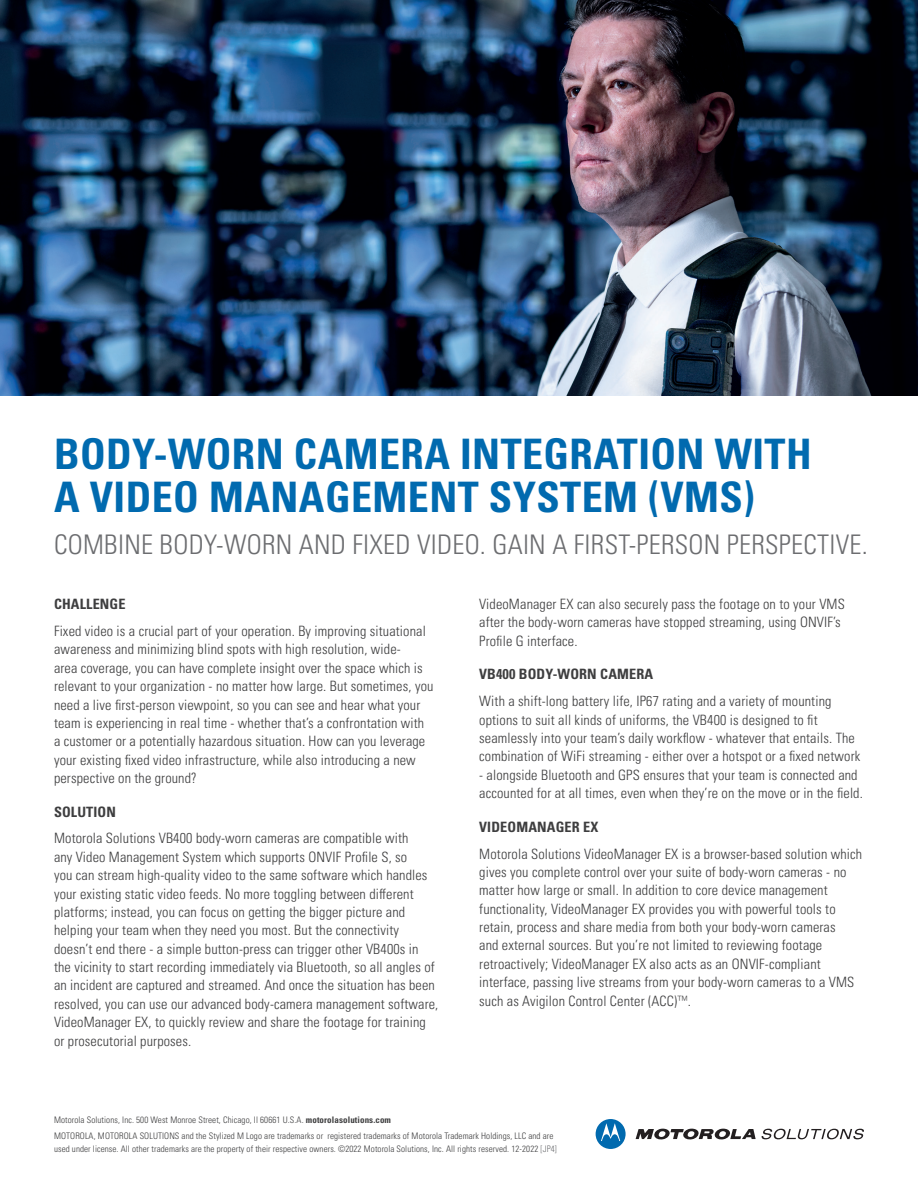
<style>
.page{position:relative;width:918px;height:1188px;background:#fff}
.page>*{position:absolute;margin:0;border:0;box-sizing:border-box;transform-origin:0 0}
.t1{font:700 condensed 42px/43.5px "Univers LT Pro";letter-spacing:.01em;color:#016aaf}
.t2{font:300 condensed 27px "Univers LT Pro";letter-spacing:.01em;color:#6c6d70}
.t3{font:300 condensed 14.25px/18.3px "Univers LT Pro";letter-spacing:.01em;color:#3e3e3f}
.t4{font:700 condensed 14.25px "Univers LT Pro";letter-spacing:.01em;color:#3e3e3f}
.t5{font:300 condensed 9px/16.8px "Univers LT Pro";letter-spacing:.01em;color:#3e3e3f}
.s1{font-weight:700}
.s2{color:#6c6d70}
</style>
<div class="page">
<img style="left:0;top:0;width:918px;height:396px">
<svg style="left:636px;top:1129px;width:120px;height:11px"></svg>
<svg style="left:596px;top:1119px;width:30px;height:30px"></svg>
<svg style="left:762px;top:1129px;width:102px;height:10px"></svg>
<h1 class="t1" style="left:54px;top:432px;width:759px">BODY-WORN CAMERA INTEGRATION WITH<br>A VIDEO MANAGEMENT SYSTEM (VMS)</h1>
<h2 class="t2" style="left:54px;top:526px;width:815px">COMBINE BODY-WORN AND FIXED VIDEO. GAIN A FIRST-PERSON PERSPECTIVE.</h2>
<p class="t4" style="left:54px;top:595px;width:73px">CHALLENGE</p>
<p class="t3" style="left:54px;top:621px;width:381px">Fixed video is a crucial part of your operation. By improving situational awareness and minimizing blind spots with high resolution, wide-<br>area coverage, you can have complete insight over the space which is relevant to your organization - no matter how large. But sometimes, you need a live first-person viewpoint, so you can see and hear what your team is experiencing in real time - whether that’s a confrontation with a customer or a potentially hazardous situation. How can you leverage your existing fixed video infrastructure, while also introducing a new perspective on the ground?</p>
<p class="t4" style="left:54px;top:803px;width:63px">SOLUTION</p>
<p class="t3" style="left:54px;top:829px;width:386px">Motorola Solutions VB400 body-worn cameras are compatible with<br>any Video Management System which supports ONVIF Profile S, so<br>you can stream high-quality video to the same software which handles your existing static video feeds. No more toggling between different platforms; instead, you can focus on getting the bigger picture and helping your team when they need you most. But the connectivity doesn’t end there - a simple button-press can trigger other VB400s in the vicinity to start recording immediately via Bluetooth, so all angles of an incident are captured and streamed. And once the situation has been resolved, you can use our advanced body-camera management software, VideoManager EX, to quickly review and share the footage for training or prosecutorial purposes.</p>
<p class="t3" style="left:479px;top:594px;width:367px">VideoManager EX can also securely pass the footage on to your VMS after the body-worn cameras have stopped streaming, using ONVIF’s<br>Profile G interface.</p>
<p class="t4" style="left:479px;top:666px;width:175px">VB400 BODY-WORN CAMERA</p>
<p class="t3" style="left:479px;top:691px;width:383px">With a shift-long battery life, IP67 rating and a variety of mounting options to suit all kinds of uniforms, the VB400 is designed to fit seamlessly into your team’s daily workflow - whatever that entails. The combination of WiFi streaming - either over a hotspot or a fixed network</p>
<p class="t3" style="left:479px;top:765px;width:385px">- alongside Bluetooth and GPS ensures that your team is connected and accounted for at all times, even when they’re on the move or in the field.</p>
<p class="t4" style="left:479px;top:818px;width:121px">VIDEOMANAGER EX</p>
<p class="t3" style="left:479px;top:844px;width:385px">Motorola Solutions VideoManager EX is a browser-based solution which gives you complete control over your suite of body-worn cameras - no matter how large or small. In addition to core device management functionality, VideoManager EX provides you with powerful tools to retain, process and share media from both your body-worn cameras<br>and external sources. But you’re not limited to reviewing footage retroactively; VideoManager EX also acts as an ONVIF-compliant interface, passing live streams from your body-worn cameras to a VMS such as Avigilon Control Center (ACC)™.</p>
<p class="t5" style="left:54px;top:1110px;width:501px">Motorola Solutions, Inc. 500 West Monroe Street, Chicago, Il 60661 U.S.A. <span class="s1">motorolasolutions.com<br></span>MOTOROLA, MOTOROLA SOLUTIONS and the Stylized M Logo are trademarks or registered trademarks of Motorola Trademark Holdings, LLC and are</p>
<p class="t5" style="left:54px;top:1140px;width:504px">used under license. All other trademarks are the property of their respective owners. ©2022 Motorola Solutions, Inc. All rights reserved. 12-2022 <span class="s2">[JP4]</span></p>
</div>
